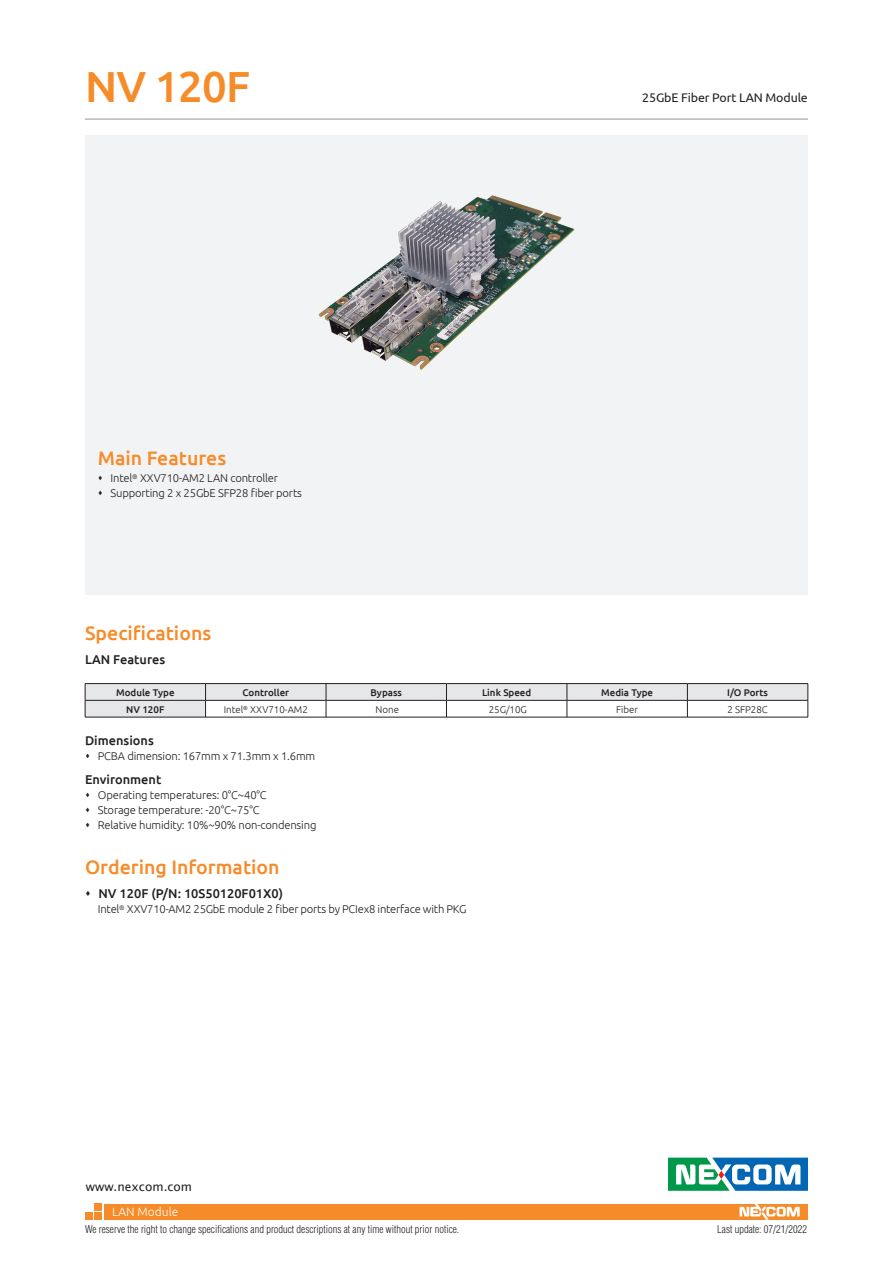
<style>
.page{position:relative;width:893px;height:1263px;background:#fff}
.page>*{position:absolute;margin:0;border:0;box-sizing:border-box;transform-origin:0 0}
.model_name{font:500 43.5px "Ubuntu";letter-spacing:-.02em;color:#f68b29}
.t1{font:500 19.5px "Ubuntu";color:#f68b29}
.item{font:500 12.75px "Ubuntu";color:#231f20}
.model_describe{font:12.45px "Ubuntu";letter-spacing:-.01em;color:#231f20}
.t2{font:12px "Lucida Sans Unicode";color:#231f20}
.t3{font:300 12px "Ubuntu";color:#fff}
.order_info{font:300 11.25px "Ubuntu";letter-spacing:-.015em;color:#231f20}
.t4{font:300 condensed 10.5px "Helvetica";color:#231f20}
.table_content{font:500 9.75px "Ubuntu";color:#231f20}
.table_content-2{font:300 9.75px "Ubuntu";color:#231f20}
</style>
<div class="page">
<svg style="left:668px;top:1157px;width:140px;height:34px"></svg>
<div style="left:85px;top:136px;width:723px;height:459px;background:#f2f3f4"></div>
<div style="left:104px;top:1204px;width:704px;height:15px;background:#f68b29"></div>
<div style="left:94px;top:1203px;width:7px;height:7px;background:#f68b29"></div>
<div style="left:94px;top:1213px;width:7px;height:7px;background:#f68b29"></div>
<div style="left:85px;top:1213px;width:7px;height:7px;background:#f68b29"></div>
<svg style="left:739px;top:1204px;width:61px;height:15px"></svg>
<hr style="left:85px;top:119px;width:723px;height:1px;background:#939598">
<svg style="left:85px;top:683px;width:724px;height:34px"></svg>
<hr style="left:85px;top:717px;width:121px;height:1px;background:#231f20">
<hr style="left:206px;top:717px;width:120px;height:1px;background:#231f20">
<hr style="left:326px;top:717px;width:120px;height:1px;background:#231f20">
<hr style="left:446px;top:717px;width:121px;height:1px;background:#231f20">
<hr style="left:567px;top:717px;width:120px;height:1px;background:#231f20">
<hr style="left:687px;top:717px;width:121px;height:1px;background:#231f20">
<img style="left:318px;top:195px;width:257px;height:175px">
<p class="model_name" style="left:85px;top:59px;width:166px">NV 120F</p>
<h2 class="t1" style="left:98px;top:446px;width:130px">Main Features</h2>
<p class="order_info" style="left:111px;top:472px;width:169px">Intel<sup>®</sup> XXV710-AM2 LAN controller</p>
<p class="order_info" style="left:111px;top:487px;width:193px">Supporting 2 x 25GbE SFP28 fiber ports</p>
<p class="model_describe" style="left:642px;top:90px;width:167px">25GbE Fiber Port LAN Module</p>
<p class="t1" style="left:85px;top:621px;width:128px">Specifications</p>
<p class="item" style="left:85px;top:652px;width:82px">LAN Features</p>
<p class="table_content" style="left:116px;top:686px;width:60px">Module Type</p>
<p class="table_content" style="left:242px;top:686px;width:48px">Controller</p>
<p class="table_content" style="left:371px;top:686px;width:33px">Bypass</p>
<p class="table_content" style="left:482px;top:686px;width:51px">Link Speed</p>
<p class="table_content" style="left:601px;top:686px;width:54px">Media Type</p>
<p class="table_content" style="left:727px;top:686px;width:42px">I/O Ports</p>
<p class="table_content" style="left:126px;top:703px;width:40px">NV 120F</p>
<p class="table_content-2" style="left:224px;top:703px;width:86px">Intel<sup>®</sup> XXV710-AM2</p>
<p class="table_content-2" style="left:376px;top:703px;width:25px">None</p>
<p class="table_content-2" style="left:489px;top:703px;width:40px">25G/10G</p>
<p class="table_content-2" style="left:616px;top:703px;width:24px">Fiber</p>
<p class="table_content-2" style="left:727px;top:703px;width:42px">2 SFP28C</p>
<p class="item" style="left:85px;top:733px;width:70px">Dimensions</p>
<p class="order_info" style="left:98px;top:750px;width:219px">PCBA dimension: 167mm x 71.3mm x 1.6mm</p>
<p class="item" style="left:85px;top:772px;width:78px">Environment</p>
<p class="order_info" style="left:98px;top:789px;width:170px">Operating temperatures: 0°C~40°C</p>
<p class="order_info" style="left:98px;top:804px;width:163px">Storage temperature: -20°C~75°C</p>
<p class="order_info" style="left:98px;top:819px;width:220px">Relative humidity: 10%~90% non-condensing</p>
<p class="t1" style="left:85px;top:855px;width:196px">Ordering Information</p>
<p class="item" style="left:99px;top:886px;width:186px">NV 120F (P/N: 10S50120F01X0)</p>
<p class="order_info" style="left:98px;top:903px;width:370px">Intel<sup>®</sup> XXV710-AM2 25GbE module 2 fiber ports by PCIex8 interface with PKG</p>
<p class="t2" style="left:86px;top:1177px;width:108px">www.nexcom.com</p>
<p class="t4" style="left:85px;top:1222px;width:376px">We reserve the right to change specifications and product descriptions at any time without prior notice.</p>
<p class="t4" style="left:717px;top:1222px;width:91px">Last update: 07/21/2022</p>
<p class="t3" style="left:112px;top:1204px;width:68px">LAN Module</p>
</div>
